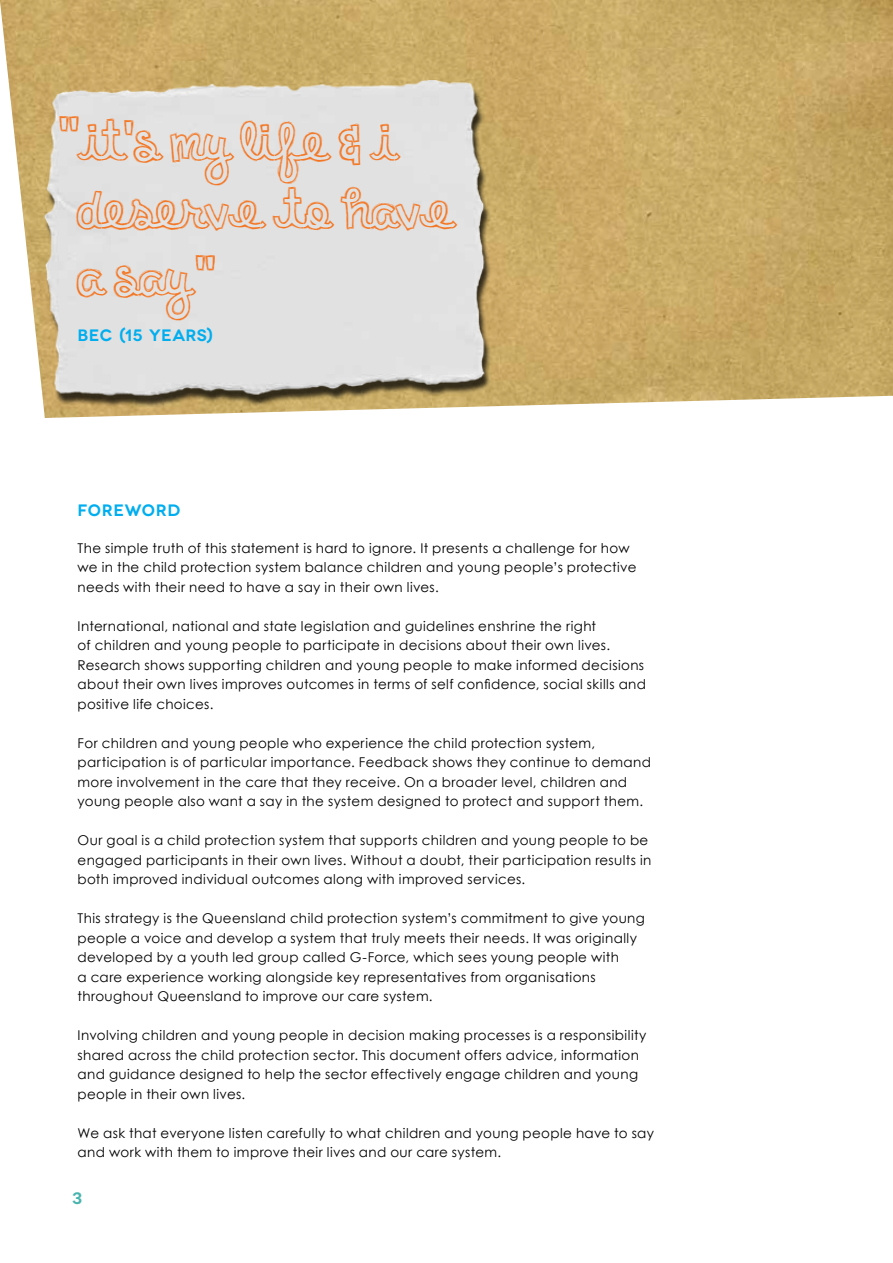
<style>
.page{position:relative;width:893px;height:1263px;background:#fff}
.page>*{position:absolute;margin:0;border:0;box-sizing:border-box;transform-origin:0 0}
.t1{font:30px "clementinesketch";letter-spacing:.01em;color:#f47521}
.t2{font:600 16.5px "Novecentowide";letter-spacing:.02em;color:#00aeef}
.t3{font:600 16.5px "Novecentowide";color:#48b4ae}
.t4{font:13.5px/19.5px "Century Gothic";letter-spacing:.025em;color:#000}
</style>
<div class="page">
<img style="left:0;top:0;width:893px;height:418px">
<div style="left:44px;top:85px;width:448px;height:323px;background:#000;opacity:.75"></div>
<img style="left:33px;top:81px;width:475px;height:319px">
<h1 class="t1" style="left:60px;top:130px;width:21px">"</h1>
<h1 class="t1" style="left:77px;top:135px;width:323px">It^'S^ My^ Life^ &amp; I^</h1>
<h1 class="t1" style="left:77px;top:202px;width:379px">Deser^vE^ To^ Ha^vE^</h1>
<h1 class="t1" style="left:77px;top:270px;width:140px">A^ Say^"</h1>
<p class="t2" style="left:78px;top:325px;width:137px">BEC (15 YEARS)</p>
<p class="t2" style="left:78px;top:500px;width:104px">FOREWORD</p>
<p class="t4" style="left:78px;top:538px;width:560px">The simple truth of this statement is hard to ignore. It presents a challenge for how we in the child protection system balance children and young people’s protective needs with their need to have a say in their own lives.</p>
<p class="t4" style="left:78px;top:616px;width:570px">International, national and state legislation and guidelines enshrine the right<br>of children and young people to participate in decisions about their own lives.<br>Research shows supporting children and young people to make informed decisions about their own lives improves outcomes in terms of self confidence, social skills and positive life choices.</p>
<p class="t4" style="left:78px;top:733px;width:575px">For children and young people who experience the child protection system, participation is of particular importance. Feedback shows they continue to demand more involvement in the care that they receive. On a broader level, children and young people also want a say in the system designed to protect and support them.</p>
<p class="t4" style="left:78px;top:830px;width:575px">Our goal is a child protection system that supports children and young people to be engaged participants in their own lives. Without a doubt, their participation results in both improved individual outcomes along with improved services.</p>
<p class="t4" style="left:78px;top:908px;width:569px">This strategy is the Queensland child protection system’s commitment to give young people a voice and develop a system that truly meets their needs. It was originally developed by a youth led group called G-Force, which sees young people with<br>a care experience working alongside key representatives from organisations throughout Queensland to improve our care system.</p>
<p class="t4" style="left:78px;top:1025px;width:570px">Involving children and young people in decision making processes is a responsibility shared across the child protection sector. This document offers advice, information and guidance designed to help the sector effectively engage children and young people in their own lives.</p>
<p class="t4" style="left:78px;top:1123px;width:578px">We ask that everyone listen carefully to what children and young people have to say and work with them to improve their lives and our care system.</p>
<p class="t3" style="left:72px;top:1188px;width:12px">3</p>
</div>
